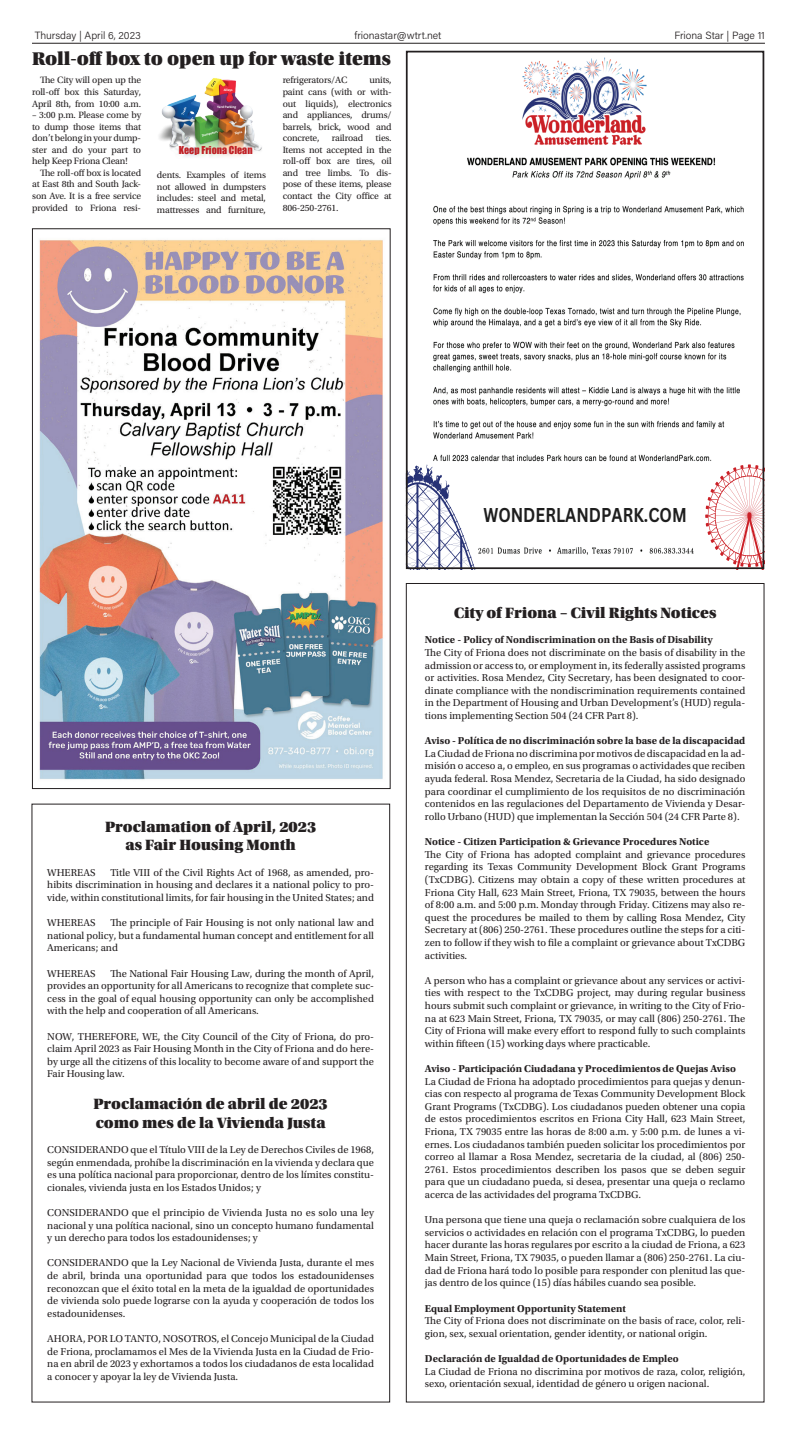
<style>
.page{position:relative;width:796px;height:1434px;background:#fff}
.page>*{position:absolute;margin:0;border:0;box-sizing:border-box;transform-origin:0 0}
.t1{font:19.43px "Utopia Std Black Headline";color:#231f20}
.t2{font:700 19.43px "Canva Sans";color:#1e1e1e;scale:.82 1}
.t3{font:15.75px/18.9px "Utopia Std Black Headline";color:#231f20;text-align:center}
.t4{font:10.5px/12.6px "Utopia Std";color:#231f20;text-align:justify}
.t5{font:700 10.5px "Utopia Std";color:#231f20}
.t6{font:300 10.5px "Acumin Pro";color:#231f20}
.t7{font:9.97px "Impact";color:#c02025}
.t8{font:9.62px/11.5px "Utopia Std";letter-spacing:-.015em;color:#231f20;text-align:justify}
.t9{font:700 3.59px "Calibri";color:#fff}
</style>
<div class="page">
<hr style="left:32px;top:43px;width:732px;height:1px;background:#231f20">
<img style="left:39px;top:239px;width:344px;height:541px">
<img style="left:522px;top:57px;width:125px;height:88px">
<img style="left:433px;top:157px;width:311px;height:305px">
<img style="left:479px;top:547px;width:215px;height:8px">
<svg style="left:409px;top:464px;width:70px;height:102px"></svg>
<svg style="left:705px;top:464px;width:60px;height:105px"></svg>
<div style="left:406px;top:51px;width:358px;height:518px;border:2px solid #231f20"></div>
<img style="left:159px;top:78px;width:103px;height:79px">
<img style="left:180px;top:100px;width:11px;height:17px">
<svg style="left:181px;top:107px;width:5px;height:8px"></svg>
<img style="left:200px;top:129px;width:21px;height:11px">
<svg style="left:202px;top:131px;width:15px;height:5px"></svg>
<svg style="left:209px;top:78px;width:10px;height:11px"></svg>
<img style="left:233px;top:129px;width:14px;height:9px">
<svg style="left:234px;top:131px;width:8px;height:3px"></svg>
<p class="t6" style="left:35px;top:28px;width:108px">Thursday | April 6, 2023</p>
<p class="t6" style="left:354px;top:28px;width:88px">frionastar@wtrt.net</p>
<p class="t6" style="left:674px;top:28px;width:92px">Friona Star | Page 11</p>
<h1 class="t1" style="left:32px;top:48px;width:360px">Roll-off box to open up for waste items</h1>
<p class="t9" style="left:217px;top:105px;width:20px">Yard Parking</p>
<p class="t8" style="left:282px;top:75px;width:66px">refrigerators/AC</p>
<p class="t8" style="left:32px;top:75px;width:110px;text-indent:8px">The City will open up the roll-off box this Saturday, April 8th, from 10:00 a.m.</p>
<p class="t8" style="left:32px;top:109px;width:110px">– 3:00 p.m. Please come by to dump those items that don’t belong in your dump&shy;ster and do your part to help Keep Friona Clean!</p>
<p class="t8" style="left:32px;top:167px;width:110px;text-indent:8px">The roll-off box is located at East 8th and South Jack&shy;son Ave. It is a free service provided to Friona resi-</p>
<p class="t8" style="left:282px;top:75px;width:110px;text-indent:87px">units, paint cans (with or with&shy;out liquids), electronics and appliances, drums/ barrels, brick, wood and concrete,</p>
<p class="t9" style="left:224px;top:88px;width:10px">Alleys</p>
<p class="t8" style="left:332px;top:132px;width:33px">railroad</p>
<p class="t8" style="left:282px;top:132px;width:110px;text-indent:93px">ties.<br>Items not accepted in the roll-off box are tires, oil and tree limbs. To dis&shy;pose of these items, please contact the City office at 806-250-2761.</p>
<p class="t7" style="left:179px;top:142px;width:75px">Keep Friona Clean</p>
<p class="t8" style="left:157px;top:169px;width:110px">dents. Examples of items not allowed in dumpsters includes: steel and metal, mattresses and furniture,</p>
<h2 class="t3" style="left:105px;top:817px;width:213px">Proclamation of April, 2023 as Fair Housing Month</h2>
<p class="t4" style="left:47px;top:866px;width:328px;text-indent:63px">Title VIII of the Civil Rights Act of 1968, as amended, pro&shy;hibits discrimination in housing and declares it a national policy to pro&shy;vide, within constitutional limits, for fair housing in the United States; and</p>
<p class="t4" style="left:47px;top:916px;width:50px">WHEREAS</p>
<p class="t4" style="left:47px;top:866px;width:50px">WHEREAS</p>
<p class="t4" style="left:47px;top:916px;width:328px;text-indent:63px">The principle of Fair Housing is not only national law and national policy, but a fundamental human concept and entitlement for all Americans; and</p>
<p class="t4" style="left:47px;top:966px;width:50px">WHEREAS</p>
<p class="t4" style="left:47px;top:966px;width:328px;text-indent:63px">The National Fair Housing Law, during the month of April, provides an opportunity for all Americans to recognize that complete suc&shy;cess in the goal of equal housing opportunity can only be accomplished with the help and cooperation of all Americans.</p>
<p class="t4" style="left:47px;top:1029px;width:328px">NOW, THEREFORE, WE, the City Council of the City of Friona, do pro&shy;claim April 2023 as Fair Housing Month in the City of Friona and do here&shy;by urge all the citizens of this locality to become aware of and support the Fair Housing law.</p>
<h2 class="t3" style="left:93px;top:1094px;width:236px;text-align:left">Proclamación de abril de 2023 como mes de la Vivienda Justa</h2>
<p class="t4" style="left:47px;top:1143px;width:328px">CONSIDERANDO que el Título VIII de la Ley de Derechos Civiles de 1968, según enmendada, prohíbe la discriminación en la vivienda y declara que es una política nacional para proporcionar, dentro de los límites constitu&shy;cionales, vivienda justa en los Estados Unidos; y</p>
<p class="t4" style="left:47px;top:1206px;width:328px">CONSIDERANDO que el principio de Vivienda Justa no es solo una ley nacional y una política nacional, sino un concepto humano fundamental y un derecho para todos los estadounidenses; y</p>
<p class="t4" style="left:47px;top:1256px;width:328px">CONSIDERANDO que la Ley Nacional de Vivienda Justa, durante el mes de abril, brinda una oportunidad para que todos los estadounidenses reconozcan que el éxito total en la meta de la igualdad de oportunidades de vivienda solo puede lograrse con la ayuda y cooperación de todos los estadounidenses.</p>
<p class="t4" style="left:47px;top:1332px;width:328px">AHORA, POR LO TANTO, NOSOTROS, el Concejo Municipal de la Ciudad de Friona, proclamamos el Mes de la Vivienda Justa en la Ciudad de Frio&shy;na en abril de 2023 y exhortamos a todos los ciudadanos de esta localidad a conocer y apoyar la ley de Vivienda Justa.</p>
<h1 class="t2" style="left:483px;top:503px;width:249px">WONDERLANDPARK.COM</h1>
<h2 class="t3" style="left:454px;top:604px;width:264px">City of Friona – Civil Rights Notices</h2>
<p class="t5" style="left:425px;top:634px;width:289px">Notice - Policy of Nondiscrimination on the Basis of Disability</p>
<p class="t4" style="left:425px;top:646px;width:322px">The City of Friona does not discriminate on the basis of disability in the admission or access to, or employment in, its federally assisted programs or activities. Rosa Mendez, City Secretary, has been designated to coor&shy;dinate compliance with the nondiscrimination requirements contained in the Department of Housing and Urban Development’s (HUD) regula&shy;tions implementing Section 504 (24 CFR Part 8).</p>
<p class="t5" style="left:425px;top:734px;width:322px">Aviso - Política de no discriminación sobre la base de la discapacidad</p>
<p class="t4" style="left:425px;top:747px;width:322px">La Ciudad de Friona no discrimina por motivos de discapacidad en la ad&shy;misión o acceso a, o empleo, en sus programas o actividades que reciben ayuda federal. Rosa Mendez, Secretaria de la Ciudad, ha sido designado para coordinar el cumplimiento de los requisitos de no discriminación contenidos en las regulaciones del Departamento de Vivienda y Desar&shy;rollo Urbano (HUD) que implementan la Sección 504 (24 CFR Parte 8).</p>
<p class="t5" style="left:425px;top:835px;width:286px">Notice - Citizen Participation &amp; Grievance Procedures Notice</p>
<p class="t4" style="left:425px;top:848px;width:322px">The City of Friona has adopted complaint and grievance procedures regarding its Texas Community Development Block Grant Programs (TxCDBG). Citizens may obtain a copy of these written procedures at Friona City Hall, 623 Main Street, Friona, TX 79035, between the hours of 8:00 a.m. and 5:00 p.m. Monday through Friday. Citizens may also re&shy;quest the procedures be mailed to them by calling Rosa Mendez, City Secretary at (806) 250-2761. These procedures outline the steps for a citi&shy;zen to follow if they wish to file a complaint or grievance about TxCDBG activities.</p>
<p class="t4" style="left:425px;top:974px;width:322px">A person who has a complaint or grievance about any services or activi&shy;ties with respect to the TxCDBG project, may during regular business hours submit such complaint or grievance, in writing to the City of Frio&shy;na at 623 Main Street, Friona, TX 79035, or may call (806) 250-2761. The City of Friona will make every effort to respond fully to such complaints within fifteen (15) working days where practicable.</p>
<p class="t5" style="left:425px;top:1062px;width:312px">Aviso - Participación Ciudadana y Procedimientos de Quejas Aviso</p>
<p class="t4" style="left:425px;top:1075px;width:322px">La Ciudad de Friona ha adoptado procedimientos para quejas y denun&shy;cias con respecto al programa de Texas Community Development Block Grant Programs (TxCDBG). Los ciudadanos pueden obtener una copia de estos procedimientos escritos en Friona City Hall, 623 Main Street, Friona, TX 79035 entre las horas de 8:00 a.m. y 5:00 p.m. de lunes a vi&shy;ernes. Los ciudadanos también pueden solicitar los procedimientos por correo al llamar a Rosa Mendez, secretaria de la ciudad, al (806) 250- 2761. Estos procedimientos describen los pasos que se deben seguir para que un ciudadano pueda, si desea, presentar una queja o reclamo acerca de las actividades del programa TxCDBG.</p>
<p class="t4" style="left:425px;top:1213px;width:322px">Una persona que tiene una queja o reclamación sobre cualquiera de los servicios o actividades en relación con el programa TxCDBG, lo pueden hacer durante las horas regulares por escrito a la ciudad de Friona, a 623<br>Main Street, Friona, TX 79035, o pueden llamar a (806) 250-2761. La ciu&shy;dad de Friona hará todo lo posible para responder con plenitud las que&shy;jas dentro de los quince (15) días hábiles cuando sea posible.</p>
<p class="t5" style="left:425px;top:1301px;width:202px">Equal Employment Opportunity Statement</p>
<p class="t4" style="left:425px;top:1314px;width:322px">The City of Friona does not discriminate on the basis of race, color, reli&shy;gion, sex, sexual orientation, gender identity, or national origin.</p>
<p class="t5" style="left:425px;top:1352px;width:255px">Declaración de Igualdad de Oportunidades de Empleo</p>
<p class="t4" style="left:425px;top:1364px;width:322px">La Ciudad de Friona no discrimina por motivos de raza, color, religión, sexo, orientación sexual, identidad de género u origen nacional.</p>
</div>
